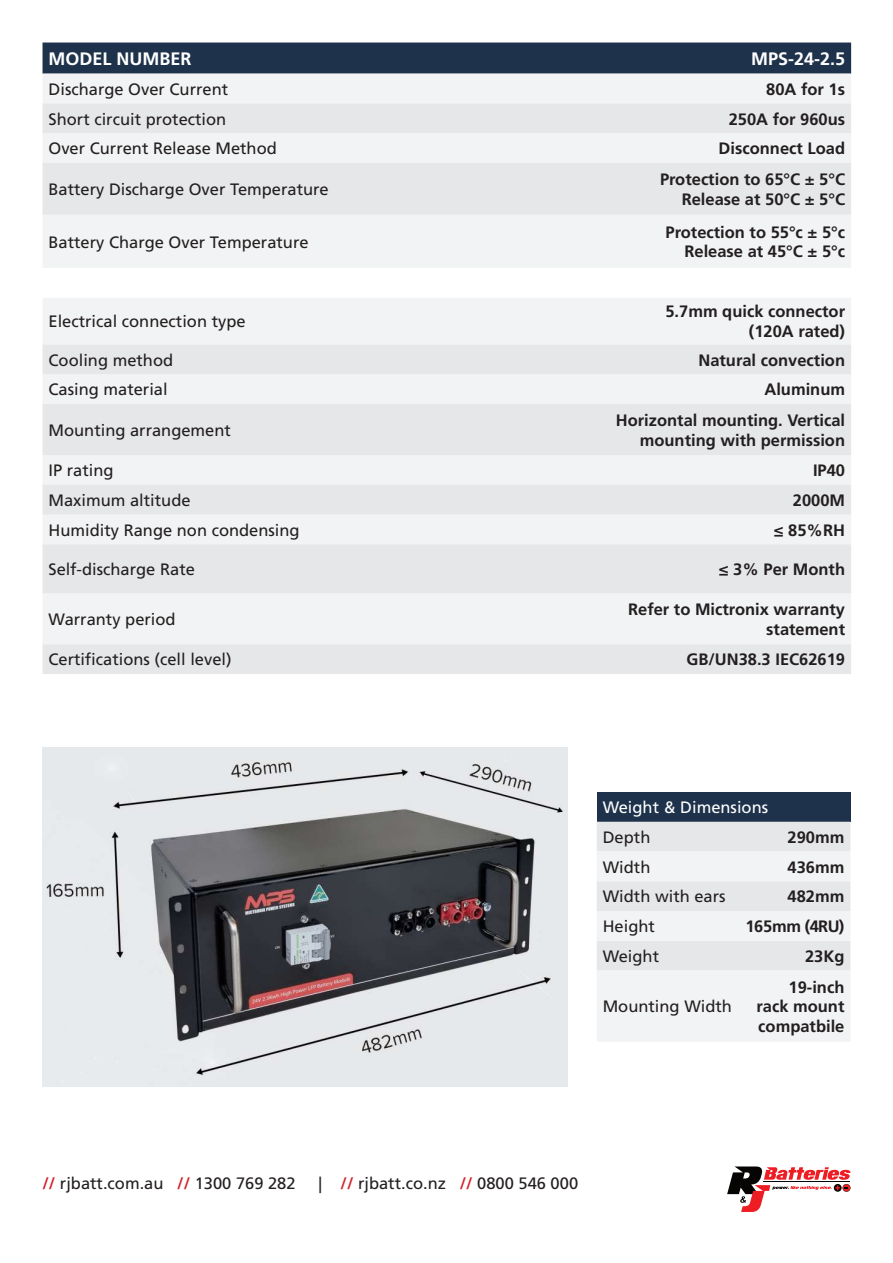
<style>
.page{position:relative;width:893px;height:1263px;background:#fff}
.page>*{position:absolute;margin:0;border:0;box-sizing:border-box;transform-origin:0 0}
.t1{font:700 18px "Frutiger LT Pro";color:#fff}
.Cell_text{font:16.5px "Frutiger LT Pro";color:#231f20}
.Cell_text-2{font:700 16.5px/19.8px "Frutiger LT Pro";color:#231f20;text-align:right}
.Cell_text-3{font:16.5px "Frutiger LT Pro";color:#fff}
.Cell_text-4{font:700 16.5px "Frutiger LT Pro";letter-spacing:-.02em;color:#231f20}
.s1{font-weight:700;color:#d1232a}
</style>
<div class="page">
<div style="left:43px;top:43px;width:808px;height:31px;background:#1e324b"></div>
<div style="left:43px;top:74px;width:808px;height:29px;background:#f2f3f4"></div>
<div style="left:43px;top:103px;width:808px;height:571px;background:#eeeef0"></div>
<svg style="left:43px;top:268px;width:808px;height:30px"></svg>
<img style="left:43px;top:747px;width:525px;height:340px">
<div style="left:597px;top:792px;width:253px;height:30px;background:#1e324b"></div>
<div style="left:597px;top:822px;width:253px;height:29px;background:#e6e7e9"></div>
<svg style="left:597px;top:851px;width:253px;height:190px;fill:#f2f3f4"></svg>
<svg style="left:727px;top:1166px;width:123px;height:46px"></svg>
<p class="t1" style="left:49px;top:48px;width:144px">MODEL NUMBER</p>
<p class="t1" style="left:751px;top:48px;width:96px">MPS-24-2.5</p>
<p class="Cell_text" style="left:49px;top:79px;width:181px">Discharge Over Current</p>
<p class="Cell_text-2" style="left:766px;top:79px;width:80px">80A for 1s</p>
<p class="Cell_text" style="left:49px;top:109px;width:179px">Short circuit protection</p>
<p class="Cell_text-2" style="left:729px;top:109px;width:118px">250A for 960us</p>
<p class="Cell_text" style="left:49px;top:139px;width:230px">Over Current Release Method</p>
<p class="Cell_text-2" style="left:719px;top:139px;width:128px">Disconnect Load</p>
<p class="Cell_text" style="left:49px;top:180px;width:282px">Battery Discharge Over Temperature</p>
<p class="Cell_text-2" style="left:660px;top:170px;width:187px">Protection to 65°C ± 5°C<br>Release at 50°C ± 5°C</p>
<p class="Cell_text" style="left:49px;top:232px;width:262px">Battery Charge Over Temperature</p>
<p class="Cell_text-2" style="left:665px;top:222px;width:181px">Protection to 55°c ± 5°c<br>Release at 45°C ± 5°c</p>
<p class="Cell_text" style="left:49px;top:312px;width:199px">Electrical connection type</p>
<p class="Cell_text-2" style="left:665px;top:302px;width:181px">5.7mm quick connector (120A rated)</p>
<p class="Cell_text" style="left:49px;top:350px;width:126px">Cooling method</p>
<p class="Cell_text-2" style="left:698px;top:350px;width:148px">Natural convection</p>
<p class="Cell_text" style="left:49px;top:380px;width:121px">Casing material</p>
<p class="Cell_text-2" style="left:764px;top:380px;width:82px">Aluminum</p>
<p class="Cell_text" style="left:49px;top:420px;width:184px">Mounting arrangement</p>
<p class="Cell_text-2" style="left:616px;top:410px;width:231px">Horizontal mounting. Vertical mounting with permission</p>
<p class="Cell_text" style="left:49px;top:461px;width:67px">IP rating</p>
<p class="Cell_text-2" style="left:813px;top:460px;width:34px">IP40</p>
<p class="Cell_text" style="left:49px;top:490px;width:144px">Maximum altitude</p>
<p class="Cell_text-2" style="left:793px;top:490px;width:54px">2000M</p>
<p class="Cell_text" style="left:49px;top:520px;width:253px">Humidity Range non condensing</p>
<p class="Cell_text-2" style="left:774px;top:520px;width:73px">≤ 85%RH</p>
<p class="Cell_text" style="left:49px;top:559px;width:148px">Self-discharge Rate</p>
<p class="Cell_text-2" style="left:719px;top:559px;width:128px">≤ 3% Per Month</p>
<p class="Cell_text" style="left:49px;top:609px;width:129px">Warranty period</p>
<p class="Cell_text-2" style="left:628px;top:599px;width:219px">Refer to Mictronix warranty statement</p>
<p class="Cell_text" style="left:49px;top:650px;width:185px">Certifications (cell level)</p>
<p class="Cell_text-2" style="left:686px;top:650px;width:160px">GB/UN38.3 IEC62619</p>
<p class="Cell_text-3" style="left:603px;top:798px;width:167px">Weight &amp; Dimensions</p>
<p class="Cell_text" style="left:603px;top:827px;width:49px">Depth</p>
<p class="Cell_text-2" style="left:788px;top:827px;width:58px">290mm</p>
<p class="Cell_text" style="left:603px;top:857px;width:49px">Width</p>
<p class="Cell_text-2" style="left:788px;top:857px;width:58px">436mm</p>
<p class="Cell_text" style="left:603px;top:887px;width:124px">Width with ears</p>
<p class="Cell_text-2" style="left:788px;top:887px;width:58px">482mm</p>
<p class="Cell_text" style="left:603px;top:917px;width:54px">Height</p>
<p class="Cell_text-4" style="left:745px;top:916px;width:100px">165mm (4RU)</p>
<p class="Cell_text" style="left:603px;top:946px;width:58px">Weight</p>
<p class="Cell_text-2" style="left:805px;top:946px;width:41px">23Kg</p>
<p class="Cell_text" style="left:603px;top:997px;width:131px">Mounting Width</p>
<p class="Cell_text-2" style="left:756px;top:977px;width:90px;text-align:justify;text-indent:32px">19-inch rack mount compatbile</p>
<p class="Cell_text" style="left:43px;top:1174px;width:255px"><span class="s1">//</span> rjbatt.com.au <span class="s1">//</span> 1300 769 282</p>
<p class="Cell_text" style="left:319px;top:1174px;width:261px">| <span class="s1">//</span> rjbatt.co.nz <span class="s1">//</span> 0800 546 000</p>
</div>
